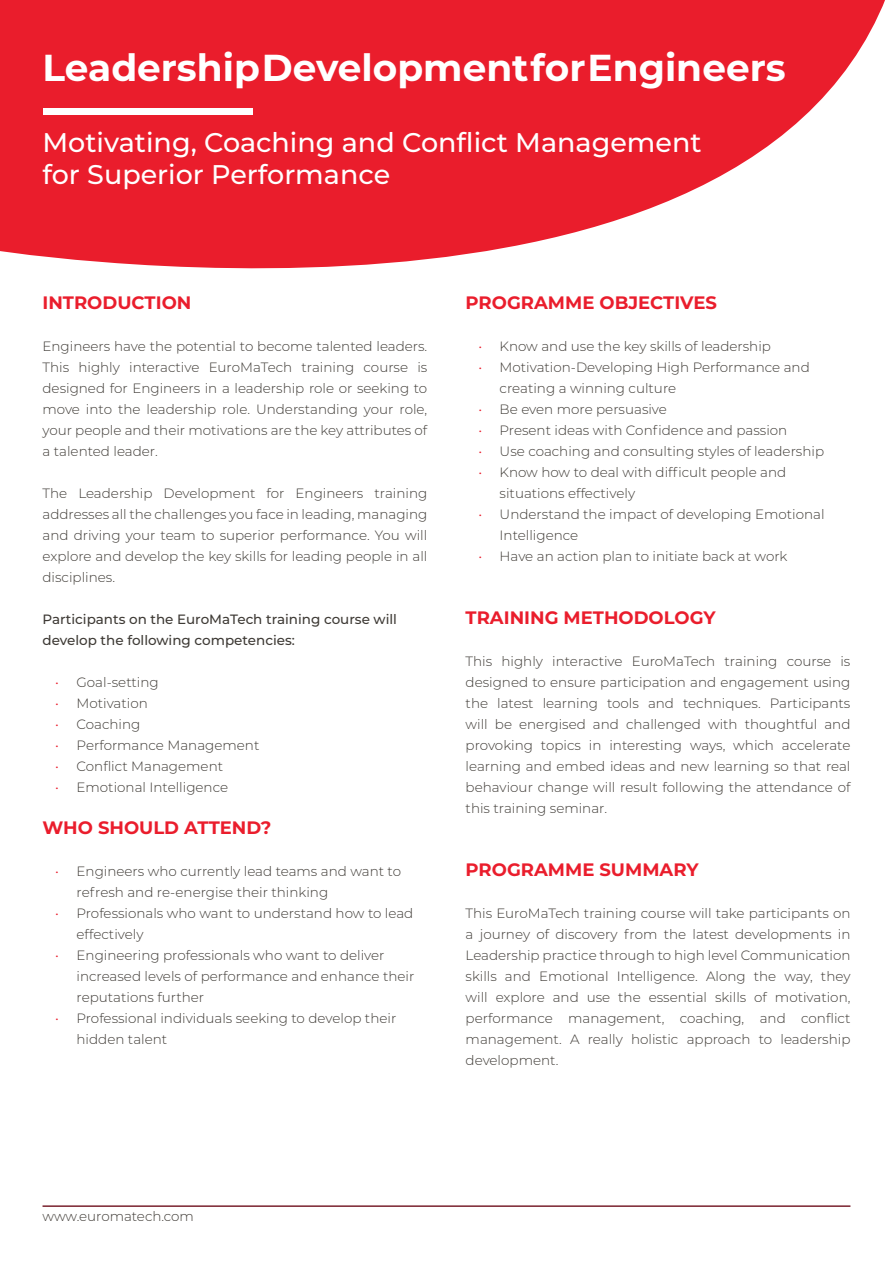
<style>
.page{position:relative;width:893px;height:1263px;background:#fff}
.page>*{position:absolute;margin:0;border:0;box-sizing:border-box;transform-origin:0 0}
.t1{font:700 37.5px "Montserrat";color:#fff}
.t2{font:500 27px/32.4px "Montserrat";color:#fff}
.t3{font:700 18px "Montserrat";color:#ea1d2c}
.t4{font:300 13.5px/21px "Montserrat";color:#3e3a35}
.t5{font:500 13.5px/21px "Montserrat";color:#3e3a35}
.s1{color:#ea1d2c}
</style>
<div class="page">
<svg style="left:0;top:0;width:782px;height:269px;background:#ec3340"></svg>
<svg style="left:782px;top:0;width:103px;height:136px"></svg>
<div style="left:43px;top:108px;width:210px;height:7px;background:#fff"></div>
<hr style="left:43px;top:1205px;width:807px;height:2px;background:#79222e">
<h1 class="t1" style="left:43px;top:41px;width:745px">Leadership Development for Engineers</h1>
<h2 class="t2" style="left:43px;top:125px;width:661px">Motivating, Coaching and Conflict Management for Superior Performance</h2>
<h3 class="t3" style="left:43px;top:290px;width:150px">INTRODUCTION</h3>
<p class="t4" style="left:43px;top:335px;width:386px;text-align:justify">Engineers have the potential to become talented leaders.<br>This highly interactive EuroMaTech training course is designed for Engineers in a leadership role or seeking to move into the leadership role. Understanding your role, your people and their motivations are the key attributes of a talented leader.</p>
<p class="t4" style="left:43px;top:482px;width:386px;text-align:justify">The Leadership Development for Engineers training addresses all the challenges you face in leading, managing and driving your team to superior performance. You will explore and develop the key skills for leading people in all disciplines.</p>
<p class="t5" style="left:43px;top:608px;width:356px">Participants on the EuroMaTech training course will develop the following competencies:</p>
<p class="t4" style="left:55px;top:671px;width:105px"><span class="s1">•</span> Goal-setting</p>
<p class="t4" style="left:55px;top:692px;width:94px"><span class="s1">•</span> Motivation</p>
<p class="t4" style="left:55px;top:713px;width:87px"><span class="s1">•</span> Coaching</p>
<p class="t4" style="left:55px;top:734px;width:206px"><span class="s1">•</span> Performance Management</p>
<p class="t4" style="left:55px;top:755px;width:169px"><span class="s1">•</span> Conflict Management</p>
<p class="t4" style="left:55px;top:776px;width:174px"><span class="s1">•</span> Emotional Intelligence</p>
<h3 class="t3" style="left:43px;top:815px;width:230px">WHO SHOULD ATTEND?</h3>
<p class="t4" style="left:77px;top:860px;width:326px;text-indent:-21px"><span class="s1">•</span> Engineers who currently lead teams and want to refresh and re-energise their thinking</p>
<p class="t4" style="left:77px;top:902px;width:338px;text-indent:-21px"><span class="s1">•</span> Professionals who want to understand how to lead effectively</p>
<p class="t4" style="left:77px;top:944px;width:339px;text-indent:-21px"><span class="s1">•</span> Engineering professionals who want to deliver increased levels of performance and enhance their reputations further</p>
<p class="t4" style="left:77px;top:1007px;width:321px;text-indent:-21px"><span class="s1">•</span> Professional individuals seeking to develop their hidden talent</p>
<h3 class="t3" style="left:466px;top:290px;width:253px">PROGRAMME OBJECTIVES</h3>
<p class="t4" style="left:478px;top:335px;width:294px"><span class="s1">•</span> Know and use the key skills of leadership</p>
<p class="t4" style="left:500px;top:356px;width:312px;text-indent:-21px"><span class="s1">•</span> Motivation-Developing High Performance and creating a winning culture</p>
<p class="t4" style="left:478px;top:398px;width:190px"><span class="s1">•</span> Be even more persuasive</p>
<p class="t4" style="left:478px;top:419px;width:310px"><span class="s1">•</span> Present ideas with Confidence and passion</p>
<p class="t4" style="left:478px;top:440px;width:347px"><span class="s1">•</span> Use coaching and consulting styles of leadership</p>
<p class="t4" style="left:500px;top:461px;width:288px;text-indent:-21px"><span class="s1">•</span> Know how to deal with difficult people and situations effectively</p>
<p class="t4" style="left:500px;top:503px;width:327px;text-indent:-21px"><span class="s1">•</span> Understand the impact of developing Emotional<br>Intelligence</p>
<p class="t4" style="left:478px;top:545px;width:311px"><span class="s1">•</span> Have an action plan to initiate back at work</p>
<h3 class="t3" style="left:466px;top:605px;width:252px">TRAINING METHODOLOGY</h3>
<p class="t4" style="left:466px;top:650px;width:386px;text-align:justify">This highly interactive EuroMaTech training course is designed to ensure participation and engagement using the latest learning tools and techniques. Participants will be energised and challenged with thoughtful and provoking topics in interesting ways, which accelerate learning and embed ideas and new learning so that real behaviour change will result following the attendance of this training seminar.</p>
<h3 class="t3" style="left:466px;top:857px;width:234px">PROGRAMME SUMMARY</h3>
<p class="t4" style="left:466px;top:902px;width:386px;text-align:justify">This EuroMaTech training course will take participants on a journey of discovery from the latest developments in Leadership practice through to high level Communication skills and Emotional Intelligence. Along the way, they will explore and use the essential skills of motivation, performance management, coaching, and conflict management. A really holistic approach to leadership development.</p>
<p class="t4" style="left:43px;top:1206px;width:153px">www.euromatech.com</p>
</div>
